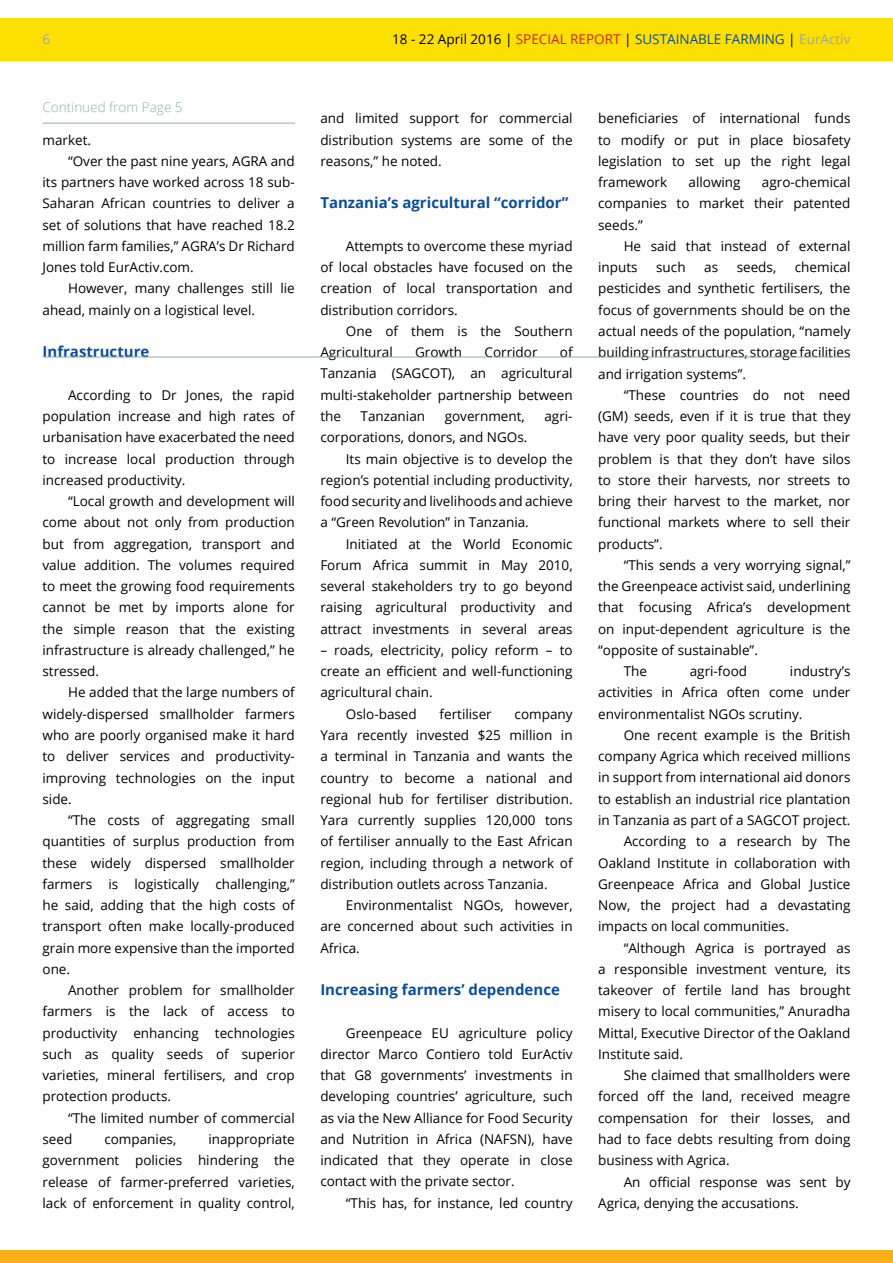
<style>
.page{position:relative;width:893px;height:1263px;background:#fff}
.page>*{position:absolute;margin:0;border:0;box-sizing:border-box;transform-origin:0 0}
.t1{font:700 15px "Open Sans";color:#0a4e9b}
.t2{font:13.5px/21.3px "Open Sans";color:#000;text-align:justify}
.t3{font:13.5px "Open Sans";color:#0a4e9b}
.t4{font:300 13.5px "Open Sans";color:#9aa9b1}
.t5{font:13.5px "Open Sans";color:#9aa9b1}
.s1{color:#000}
.s2{color:#d2232a}
.s3{color:#9aa9b1}
</style>
<div class="page">
<div style="left:0;top:18px;width:893px;height:42px;background:#fee000"></div>
<div style="left:0;top:1250px;width:893px;height:13px;background:#fcaf17"></div>
<hr style="left:43px;top:123px;width:252px;height:1px;background:#9aa9b1">
<hr style="left:43px;top:357px;width:807px;height:1px;background:#9aa9b1">
<p class="t5" style="left:43px;top:30px;width:9px">6</p>
<p class="t3" style="left:392px;top:30px;width:460px"><span class="s1">18 - 22 April 2016 |</span> <span class="s2">SPECIAL REPORT</span> <span class="s1">|</span> SUSTAINABLE FARMING <span class="s1">|</span> <span class="s3">EurActiv</span></p>
<p class="t4" style="left:43px;top:98px;width:142px">Continued from Page 5</p>
<p class="t2" style="left:43px;top:129px;width:50px">market.</p>
<p class="t2" style="left:68px;top:150px;width:228px">“Over the past nine years, AGRA and</p>
<p class="t2" style="left:43px;top:171px;width:254px">its partners have worked across 18 sub-</p>
<p class="t2" style="left:43px;top:192px;width:254px">Saharan African countries to deliver a</p>
<p class="t2" style="left:43px;top:214px;width:254px">set of solutions that have reached 18.2</p>
<p class="t2" style="left:43px;top:235px;width:254px">million farm families,” AGRA’s Dr Richard</p>
<p class="t2" style="left:43px;top:256px;width:153px">Jones told EurActiv.com.</p>
<p class="t2" style="left:68px;top:278px;width:228px">However, many challenges still lie</p>
<p class="t2" style="left:43px;top:299px;width:214px">ahead, mainly on a logistical level.</p>
<p class="t1" style="left:43px;top:341px;width:108px">Infrastructure</p>
<p class="t2" style="left:43px;top:384px;width:254px;text-indent:26px">According to Dr Jones, the rapid population increase and high rates of urbanisation have exacerbated the need to increase local production through increased productivity.</p>
<p class="t2" style="left:43px;top:490px;width:254px;text-indent:26px">“Local growth and development will come about not only from production but from aggregation, transport and value addition. The volumes required to meet the growing food requirements cannot be met by imports alone for the simple reason that the existing infrastructure is already challenged,” he stressed.</p>
<p class="t2" style="left:43px;top:681px;width:254px;text-indent:26px">He added that the large numbers of widely-dispersed smallholder farmers who are poorly organised make it hard to deliver services and productivity&shy;improving technologies on the input side.</p>
<p class="t2" style="left:43px;top:809px;width:254px;text-indent:26px">“The costs of aggregating small quantities of surplus production from these widely dispersed smallholder farmers is logistically challenging,” he said, adding that the high costs of transport often make locally-produced grain more expensive than the imported one.</p>
<p class="t2" style="left:43px;top:979px;width:254px;text-indent:26px">Another problem for smallholder farmers is the lack of access to productivity enhancing technologies such as quality seeds of superior varieties, mineral fertilisers, and crop protection products.</p>
<p class="t2" style="left:43px;top:1107px;width:254px;text-indent:26px">“The limited number of commercial seed</p>
<p class="t2" style="left:43px;top:1128px;width:254px;text-indent:166px">inappropriate government policies hindering the release of farmer-preferred varieties, lack of enforcement in quality control,</p>
<p class="t2" style="left:104px;top:1128px;width:73px">companies,</p>
<p class="t2" style="left:320px;top:108px;width:254px">and limited support for commercial distribution systems are some of the reasons,” he noted.</p>
<p class="t1" style="left:320px;top:192px;width:249px">Tanzania’s agricultural “corridor”</p>
<p class="t2" style="left:320px;top:235px;width:254px;text-indent:26px">Attempts to overcome these myriad of local obstacles have focused on the creation of local transportation and distribution corridors.</p>
<p class="t2" style="left:320px;top:320px;width:254px;text-indent:26px">One of them is the Southern<br>Agricultural</p>
<p class="t2" style="left:320px;top:341px;width:254px;text-indent:240px">of Tanzania (SAGCOT), an agricultural multi-stakeholder partnership between the</p>
<p class="t2" style="left:415px;top:341px;width:49px">Growth</p>
<p class="t2" style="left:484px;top:341px;width:55px">Corridor</p>
<p class="t2" style="left:361px;top:405px;width:66px">Tanzanian</p>
<p class="t2" style="left:445px;top:405px;width:82px">government,</p>
<p class="t2" style="left:544px;top:405px;width:30px">agri-</p>
<p class="t2" style="left:320px;top:426px;width:209px">corporations, donors, and NGOs.</p>
<p class="t2" style="left:346px;top:448px;width:228px">Its main objective is to develop the</p>
<p class="t2" style="left:320px;top:469px;width:254px">region’s potential including productivity,</p>
<p class="t2" style="left:320px;top:490px;width:254px">food security and livelihoods and achieve</p>
<p class="t2" style="left:320px;top:511px;width:210px">a “Green Revolution” in Tanzania.</p>
<p class="t2" style="left:346px;top:533px;width:228px">Initiated at the World Economic</p>
<p class="t2" style="left:320px;top:554px;width:254px">Forum Africa summit in May 2010,</p>
<p class="t2" style="left:320px;top:575px;width:254px">several stakeholders try to go beyond</p>
<p class="t2" style="left:320px;top:596px;width:254px">raising agricultural productivity and</p>
<p class="t2" style="left:320px;top:618px;width:254px">attract investments in several areas</p>
<p class="t2" style="left:320px;top:639px;width:254px">– roads, electricity, policy reform – to</p>
<p class="t2" style="left:320px;top:660px;width:254px">create an efficient and well-functioning</p>
<p class="t2" style="left:320px;top:681px;width:114px">agricultural chain.</p>
<p class="t2" style="left:346px;top:703px;width:72px">Oslo-based</p>
<p class="t2" style="left:440px;top:703px;width:54px">fertiliser</p>
<p class="t2" style="left:320px;top:703px;width:254px;text-indent:194px">company Yara recently invested $25 million in a terminal in Tanzania and wants the country to become a national and regional hub for fertiliser distribution.<br>Yara currently supplies 120,000 tons of fertiliser annually to the East African region, including through a network of distribution outlets across Tanzania.</p>
<p class="t2" style="left:320px;top:894px;width:254px;text-indent:26px">Environmentalist NGOs, however, are concerned about such activities in Africa.</p>
<p class="t1" style="left:320px;top:979px;width:241px">Increasing farmers’ dependence</p>
<p class="t2" style="left:320px;top:1022px;width:254px;text-indent:26px">Greenpeace EU agriculture policy director Marco Contiero told EurActiv that G8 governments’ investments in developing countries’ agriculture, such as via the New Alliance for Food Security and Nutrition in Africa (NAFSN), have indicated that they operate in close contact with the private sector.</p>
<p class="t2" style="left:346px;top:1192px;width:228px">“This has, for instance, led country</p>
<p class="t2" style="left:598px;top:107px;width:254px">beneficiaries of international funds to modify or put in place biosafety legislation to set up the right legal framework</p>
<p class="t2" style="left:598px;top:171px;width:254px;text-indent:164px">agro-chemical companies to market their patented seeds.”</p>
<p class="t2" style="left:598px;top:235px;width:254px;text-indent:26px">He said that instead of external inputs</p>
<p class="t2" style="left:688px;top:171px;width:54px">allowing</p>
<p class="t2" style="left:598px;top:256px;width:254px;text-indent:197px">chemical pesticides and synthetic fertilisers, the focus of governments should be on the actual needs of the population, “namely building infrastructures, storage facilities and irrigation systems”.</p>
<p class="t2" style="left:598px;top:384px;width:254px;text-indent:26px">“These countries do not need (GM) seeds, even if it is true that they have very poor quality seeds, but their problem is that they don’t have silos to store their harvests, nor streets to bring their harvest to the market, nor functional markets where to sell their products”.</p>
<p class="t2" style="left:624px;top:554px;width:228px">“This sends a very worrying signal,”</p>
<p class="t2" style="left:598px;top:575px;width:254px">the Greenpeace activist said, underlining</p>
<p class="t2" style="left:598px;top:596px;width:254px">that focusing Africa’s development</p>
<p class="t2" style="left:598px;top:618px;width:254px">on input-dependent agriculture is the</p>
<p class="t2" style="left:598px;top:639px;width:161px">“opposite of sustainable”.</p>
<p class="t2" style="left:624px;top:660px;width:25px">The</p>
<p class="t2" style="left:690px;top:660px;width:59px">agri-food</p>
<p class="t2" style="left:656px;top:256px;width:31px">such</p>
<p class="t2" style="left:704px;top:256px;width:15px">as</p>
<p class="t2" style="left:737px;top:256px;width:41px">seeds,</p>
<p class="t2" style="left:598px;top:660px;width:254px;text-indent:192px">industry’s activities in Africa often come under environmentalist NGOs scrutiny.</p>
<p class="t2" style="left:624px;top:724px;width:228px">One recent example is the British</p>
<p class="t2" style="left:598px;top:745px;width:254px">company Agrica which received millions</p>
<p class="t2" style="left:598px;top:766px;width:254px">in support from international aid donors</p>
<p class="t2" style="left:598px;top:788px;width:254px">to establish an industrial rice plantation</p>
<p class="t2" style="left:598px;top:809px;width:254px">in Tanzania as part of a SAGCOT project.</p>
<p class="t2" style="left:624px;top:830px;width:228px">According to a research by The</p>
<p class="t2" style="left:598px;top:852px;width:254px">Oakland Institute in collaboration with</p>
<p class="t2" style="left:598px;top:873px;width:254px">Greenpeace Africa and Global Justice</p>
<p class="t2" style="left:598px;top:894px;width:254px">Now, the project had a devastating</p>
<p class="t2" style="left:598px;top:915px;width:192px">impacts on local communities.</p>
<p class="t2" style="left:624px;top:937px;width:228px">“Although Agrica is portrayed as</p>
<p class="t2" style="left:598px;top:958px;width:254px">a responsible investment venture, its</p>
<p class="t2" style="left:598px;top:979px;width:254px">takeover of fertile land has brought</p>
<p class="t2" style="left:598px;top:1000px;width:254px">misery to local communities,” Anuradha</p>
<p class="t2" style="left:598px;top:1022px;width:254px">Mittal, Executive Director of the Oakland</p>
<p class="t2" style="left:598px;top:1043px;width:86px">Institute said.</p>
<p class="t2" style="left:624px;top:1064px;width:228px">She claimed that smallholders were</p>
<p class="t2" style="left:598px;top:1085px;width:254px">forced off the land, received meagre</p>
<p class="t2" style="left:598px;top:1107px;width:254px">compensation for their losses, and</p>
<p class="t2" style="left:598px;top:1128px;width:254px">had to face debts resulting from doing</p>
<p class="t2" style="left:598px;top:1149px;width:133px">business with Agrica.</p>
<p class="t2" style="left:624px;top:1170px;width:228px">An official response was sent by</p>
<p class="t2" style="left:598px;top:1192px;width:202px">Agrica, denying the accusations.</p>
</div>
